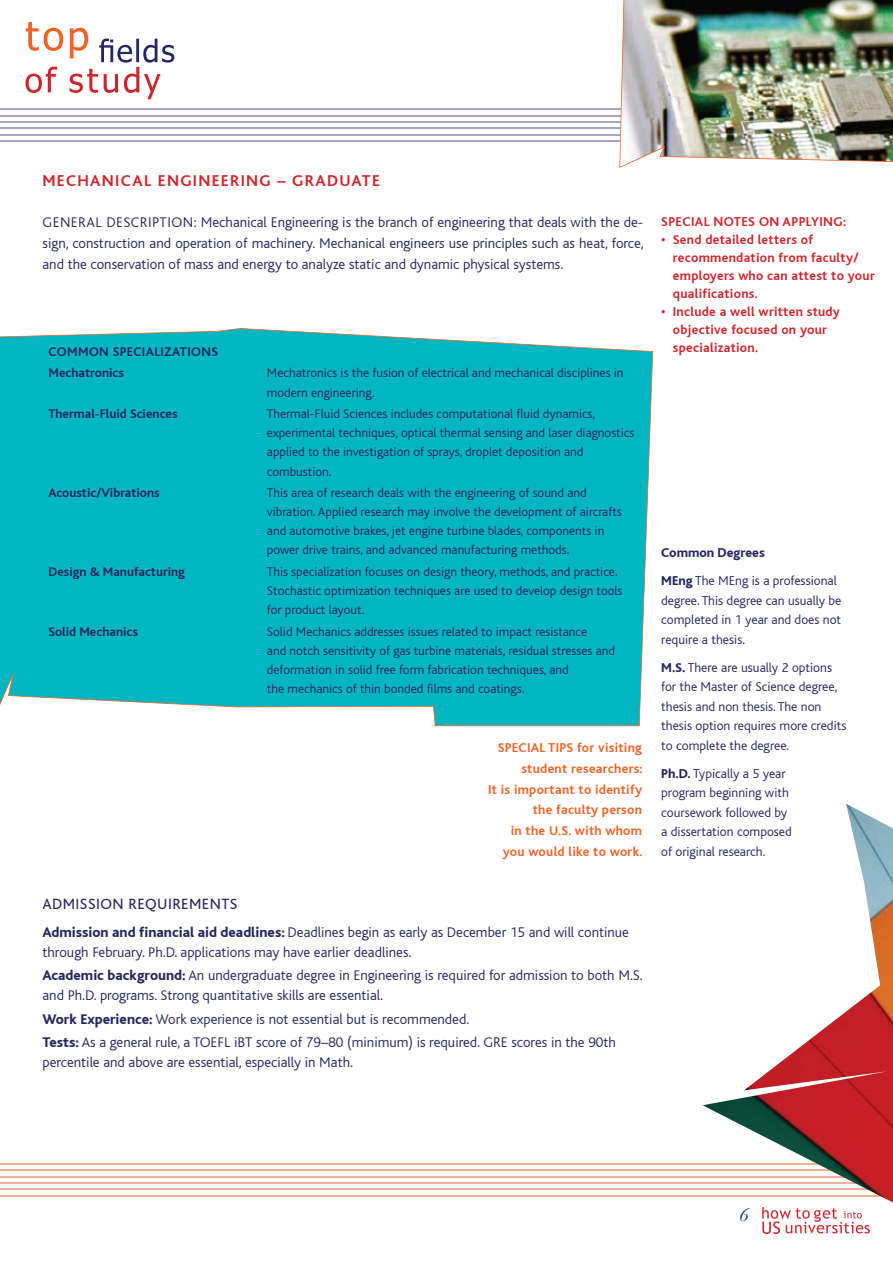
<style>
.page{position:relative;width:893px;height:1263px;background:#fff}
.page>*{position:absolute;margin:0;border:0;box-sizing:border-box;transform-origin:0 0}
.t1{font:italic 21px "Garamond";color:#0e4168}
.t2{font:700 16.5px "Bliss";letter-spacing:.08em;color:#d2232a}
.t3{font:15.6px "Bliss CE";letter-spacing:.03em;color:#28245f}
.t4{font:300 14.7px/20.7px "Bliss CE";color:#28245f}
.t5{font:300 13.5px/19.5px "Bliss CE";color:#28245f}
.t6{font:700 13.5px/18px "Bliss";letter-spacing:.02em;color:#d2232a}
.t7{font:700 13.5px/20.7px "Bliss";letter-spacing:.02em;color:#f26224;text-align:right}
.t8{font:800 13.5px "Bliss";color:#28245f}
.t9{font:300 13.2px/19.2px "Bliss CE";color:#28245f}
.t10{font:700 13.2px "Bliss";color:#28245f}
.t11{font:700 13.2px/21.3px "Bliss";letter-spacing:.03em;color:#28245f}
.s1{font-family:"Bliss";font-weight:800}
</style>
<div class="page">
<hr style="left:0;top:108px;width:893px;height:2px;background:#a6a6cc">
<hr style="left:0;top:115px;width:893px;height:1px;background:#a6a6cc">
<hr style="left:0;top:121px;width:893px;height:2px;background:#a6a6cc">
<hr style="left:0;top:128px;width:893px;height:1px;background:#a6a6cc">
<hr style="left:0;top:134px;width:893px;height:1px;background:#a6a6cc">
<hr style="left:0;top:140px;width:893px;height:2px;background:#a6a6cc">
<svg style="left:26px;top:22px;width:148px;height:77px"></svg>
<svg style="left:0;top:328px;width:653px;height:398px;background:#13bac4"></svg>
<hr style="left:0;top:1163px;width:893px;height:1px;background:#ecb09b">
<hr style="left:0;top:1169px;width:893px;height:2px;background:#ecb09b">
<hr style="left:0;top:1176px;width:893px;height:1px;background:#ecb09b">
<hr style="left:0;top:1182px;width:893px;height:2px;background:#ecb09b">
<hr style="left:0;top:1188px;width:893px;height:2px;background:#ecb09b">
<hr style="left:0;top:1195px;width:893px;height:1px;background:#ecb09b">
<svg style="left:762px;top:1207px;width:108px;height:27px"></svg>
<img style="left:703px;top:804px;width:190px;height:398px">
<img style="left:619px;top:0;width:274px;height:168px">
<p class="t2" style="left:43px;top:172px;width:339px">MECHANICAL ENGINEERING – GRADUATE</p>
<p class="t4" style="left:43px;top:212px;width:603px;text-align:justify">GENERAL DESCRIPTION: Mechanical Engineering is the branch of engineering that deals with the de&shy;sign, construction and operation of machinery. Mechanical engineers use principles such as heat, force, and the conservation of mass and energy to analyze static and dynamic physical systems.</p>
<p class="t6" style="left:661px;top:213px;width:187px">SPECIAL NOTES ON APPLYING:</p>
<p class="t6" style="left:673px;top:231px;width:203px;text-indent:-12px">• Send detailed letters of recommendation from faculty/ employers who can attest to your qualifications.</p>
<p class="t6" style="left:673px;top:303px;width:169px;text-indent:-12px">• Include a well written study objective focused on your specialization.</p>
<p class="t11" style="left:49px;top:341px;width:171px">COMMON SPECIALIZATIONS<br>Mechatronics</p>
<p class="t9" style="left:267px;top:363px;width:358px">Mechatronics is the fusion of electrical and mechanical disciplines in modern engineering.</p>
<p class="t10" style="left:49px;top:407px;width:131px">Thermal-Fluid Sciences</p>
<p class="t9" style="left:267px;top:404px;width:369px">Thermal-Fluid Sciences includes computational fluid dynamics, experimental techniques, optical thermal sensing and laser diagnostics applied to the investigation of sprays, droplet deposition and combustion.</p>
<p class="t10" style="left:49px;top:486px;width:113px">Acoustic/Vibrations</p>
<p class="t9" style="left:267px;top:483px;width:356px">This area of research deals with the engineering of sound and vibration. Applied research may involve the development of aircrafts and automotive brakes, jet engine turbine blades, components in power drive trains, and advanced manufacturing methods.</p>
<p class="t10" style="left:49px;top:565px;width:138px">Design &amp; Manufacturing</p>
<p class="t9" style="left:267px;top:562px;width:357px">This specialization focuses on design theory, methods, and practice.<br>Stochastic optimization techniques are used to develop design tools for product layout.</p>
<p class="t10" style="left:49px;top:624px;width:91px">Solid Mechanics</p>
<p class="t9" style="left:267px;top:622px;width:350px">Solid Mechanics addresses issues related to impact resistance<br>and notch sensitivity of gas turbine materials, residual stresses and deformation in solid free form fabrication techniques, and<br>the mechanics of thin bonded films and coatings.</p>
<p class="t7" style="left:488px;top:738px;width:156px">SPECIAL TIPS for visiting student researchers:<br>It is important to identify the faculty person<br>in the U.S. with whom you would like to work.</p>
<p class="t3" style="left:43px;top:895px;width:196px">ADMISSION REQUIREMENTS</p>
<p class="t4" style="left:43px;top:923px;width:588px;line-height:19.5px"><span class="s1">Admission and financial aid deadlines:</span> Deadlines begin as early as December 15 and will continue through February. Ph.D. applications may have earlier deadlines.</p>
<p class="t4" style="left:43px;top:966px;width:602px;line-height:19.5px"><span class="s1">Academic background:</span> An undergraduate degree in Engineering is required for admission to both M.S. and Ph.D. programs. Strong quantitative skills are essential.</p>
<p class="t4" style="left:43px;top:1007px;width:575px;line-height:23.7px"><span class="s1">Work Experience:</span> Work experience is not essential but is recommended.<br><span class="s1">Tests:</span> As a general rule, a TOEFL iBT score of 79–80 (minimum) is required. GRE scores in the 90th</p>
<p class="t4" style="left:43px;top:1052px;width:312px">percentile and above are essential, especially in Math.</p>
<p class="t8" style="left:661px;top:546px;width:105px">Common Degrees</p>
<p class="t5" style="left:661px;top:571px;width:182px"><span class="s1">MEng</span> The MEng is a professional degree. This degree can usually be completed in 1 year and does not require a thesis.</p>
<p class="t5" style="left:661px;top:657px;width:187px"><span class="s1">M.S.</span> There are usually 2 options for the Master of Science degree, thesis and non thesis. The non thesis option requires more credits to complete the degree.</p>
<p class="t5" style="left:661px;top:763px;width:132px"><span class="s1">Ph.D.</span> Typically a 5 year program beginning with coursework followed by a dissertation composed of original research.</p>
<h1 class="t1" style="left:739px;top:1200px;width:11px">6</h1>
</div>
